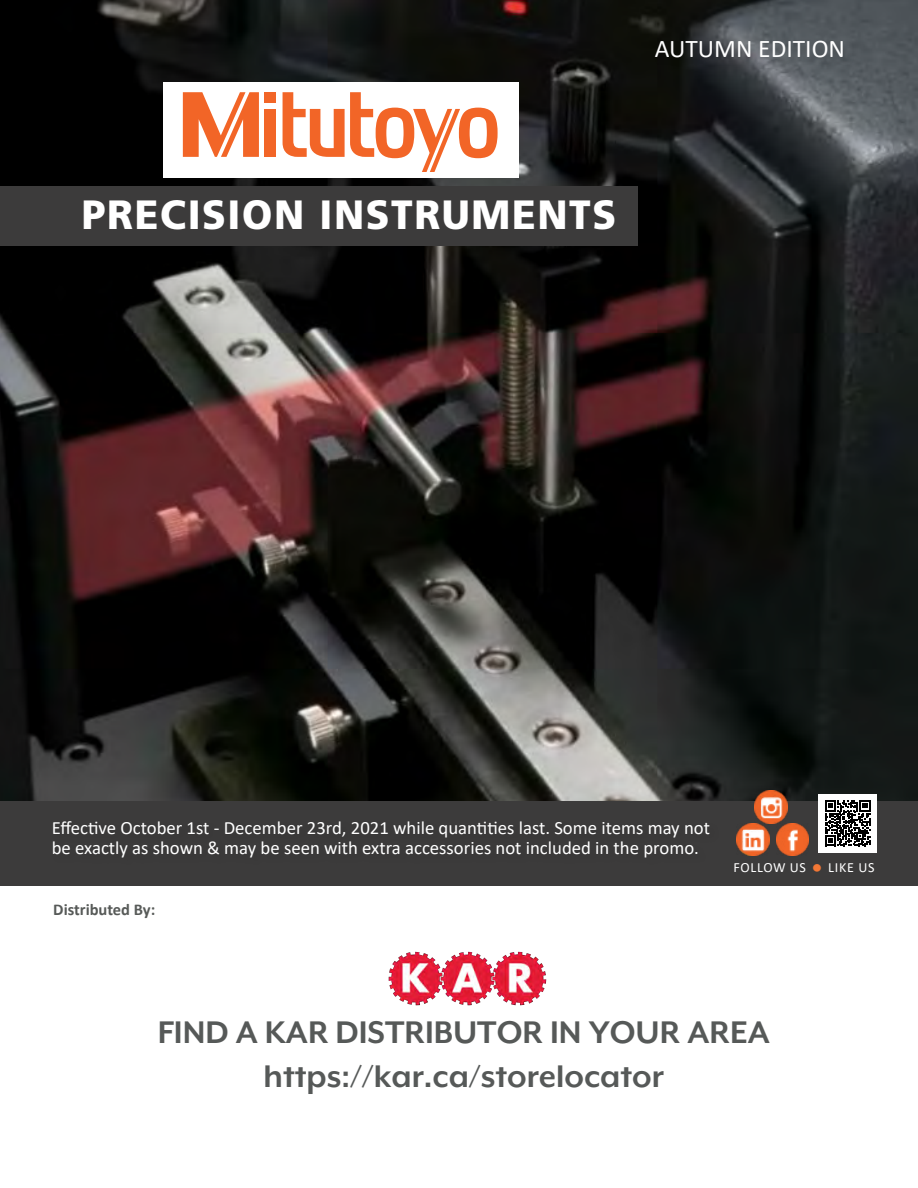
<style>
.page{position:relative;width:918px;height:1188px;background:#fff}
.page>*{position:absolute;margin:0;border:0;box-sizing:border-box;transform-origin:0 0}
.t1{font:900 40.95px "Mitutoyo Frutiger";letter-spacing:.04em;color:#fff}
.t2{font:700 40.35px "Georgia";color:#f37735}
.t3{font:700 36px/43.2px "Mr Eaves XL Mod OT";color:#565958;text-align:center}
.t4{font:25.5px "Calibri";color:#fff}
.t5{font:18.75px/19.5px "Calibri";color:#fff}
.t6{font:700 16.5px "Calibri";color:#575a58}
.t7{font:14.1px "Calibri";letter-spacing:.05em;color:#fff}
</style>
<div class="page">
<img style="left:0;top:0;width:918px;height:802px">
<div style="left:163px;top:82px;width:355px;height:96px;background:#fff"></div>
<svg style="left:283px;top:92px;width:215px;height:79px"></svg>
<div style="left:265px;top:92px;width:11px;height:11px;background:#f26527"></div>
<svg style="left:183px;top:92px;width:76px;height:65px"></svg>
<div style="left:265px;top:109px;width:11px;height:48px;background:#f26527"></div>
<div style="left:0;top:187px;width:637px;height:59px;background:#3c3b3b"></div>
<div style="left:0;top:802px;width:918px;height:84px;background:#3c3b3b"></div>
<img style="left:755px;top:791px;width:32px;height:32px">
<img style="left:737px;top:823px;width:32px;height:33px">
<img style="left:776px;top:823px;width:33px;height:33px">
<div style="left:818px;top:794px;width:59px;height:58px;background:#fff"></div>
<svg style="left:825px;top:800px;width:45px;height:46px"></svg>
<div style="left:654px;top:38px;width:201px;height:31px;background:#000;opacity:.1"></div>
<img style="left:388px;top:951px;width:159px;height:55px">
<h3 class="t4" style="left:655px;top:31px;width:192px">AUTUMN EDITION</h3>
<h1 class="t1" style="left:82px;top:190px;width:536px">PRECISION INSTRUMENTS</h1>
<p class="t5" style="left:52px;top:818px;width:660px">Effective October 1st - December 23rd, 2021 while quantities last. Some items may not be exactly as shown &amp; may be seen with extra accessories not included in the promo.</p>
<p class="t6" style="left:53px;top:898px;width:104px">Distributed By:</p>
<p class="t7" style="left:734px;top:858px;width:74px">FOLLOW US</p>
<h2 class="t2" style="left:810px;top:831px;width:15px">.</h2>
<p class="t7" style="left:828px;top:858px;width:48px">LIKE US</p>
<h3 class="t3" style="left:158px;top:1011px;width:614px">FIND A KAR DISTRIBUTOR IN YOUR AREA https://kar.ca/storelocator</h3>
</div>
